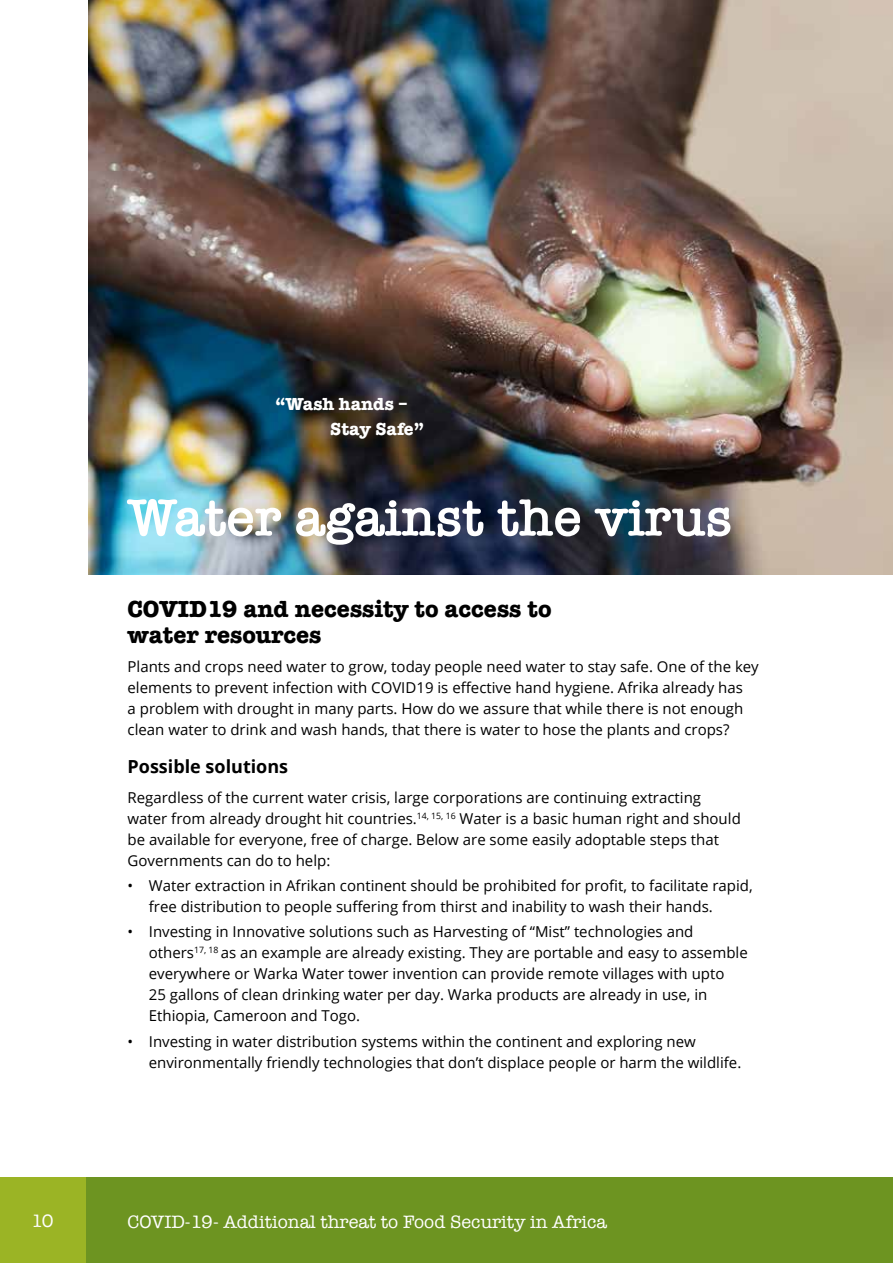
<style>
.page{position:relative;width:893px;height:1263px;background:#fff}
.page>*{position:absolute;margin:0;border:0;box-sizing:border-box;transform-origin:0 0}
.t1{font:600 54px "American Typewriter";color:#fff}
.t2{font:700 24px/25.5px "American Typewriter";color:#000}
.t3{font:18.45px "American Typewriter";color:#fff}
.t4{font:700 18px/25.2px "American Typewriter";color:#fff}
.t5{font:700 18px "Open Sans";color:#000}
.t6{font:15px/21px "Open Sans";color:#000}
</style>
<div class="page">
<div style="left:85px;top:1178px;width:808px;height:85px;background:#6d9421"></div>
<div style="left:0;top:1178px;width:85px;height:85px;background:#9bb425"></div>
<img style="left:88px;top:0;width:805px;height:574px">
<p class="t4" style="left:330px;top:390px;width:96px;text-indent:-55px">“Wash hands –<br>Stay Safe”</p>
<h1 class="t1" style="left:128px;top:476px;width:606px">Water against the virus</h1>
<h2 class="t2" style="left:128px;top:595px;width:425px">COVID19 and necessity to access to water resources</h2>
<p class="t6" style="left:128px;top:656px;width:633px">Plants and crops need water to grow, today people need water to stay safe. One of the key elements to prevent infection with COVID19 is effective hand hygiene. Afrika already has<br>a problem with drought in many parts. How do we assure that while there is not enough clean water to drink and wash hands, that there is water to hose the plants and crops?</p>
<p class="t5" style="left:128px;top:754px;width:162px">Possible solutions</p>
<p class="t6" style="left:128px;top:786px;width:615px">Regardless of the current water crisis, large corporations are continuing extracting water from already drought hit countries.<sup>14,</sup> <sup>15,</sup> <sup>16</sup> Water is a basic human right and should be available for everyone, free of charge. Below are some easily adoptable steps that Governments can do to help:</p>
<p class="t6" style="left:149px;top:875px;width:605px;text-indent:-21px">• Water extraction in Afrikan continent should be prohibited for profit, to facilitate rapid, free distribution to people suffering from thirst and inability to wash their hands.</p>
<p class="t6" style="left:149px;top:921px;width:600px;text-indent:-21px">• Investing in Innovative solutions such as Harvesting of “Mist” technologies and others<sup>17,</sup> <sup>18</sup> as an example are already existing. They are portable and easy to assemble everywhere or Warka Water tower invention can provide remote villages with upto<br>25 gallons of clean drinking water per day. Warka products are already in use, in Ethiopia, Cameroon and Togo.</p>
<p class="t6" style="left:149px;top:1030px;width:594px;text-indent:-21px">• Investing in water distribution systems within the continent and exploring new environmentally friendly technologies that don’t displace people or harm the wildlife.</p>
<p class="t3" style="left:32px;top:1206px;width:24px">10</p>
<p class="t3" style="left:128px;top:1208px;width:481px">COVID-19- Additional threat to Food Security in Africa</p>
</div>
